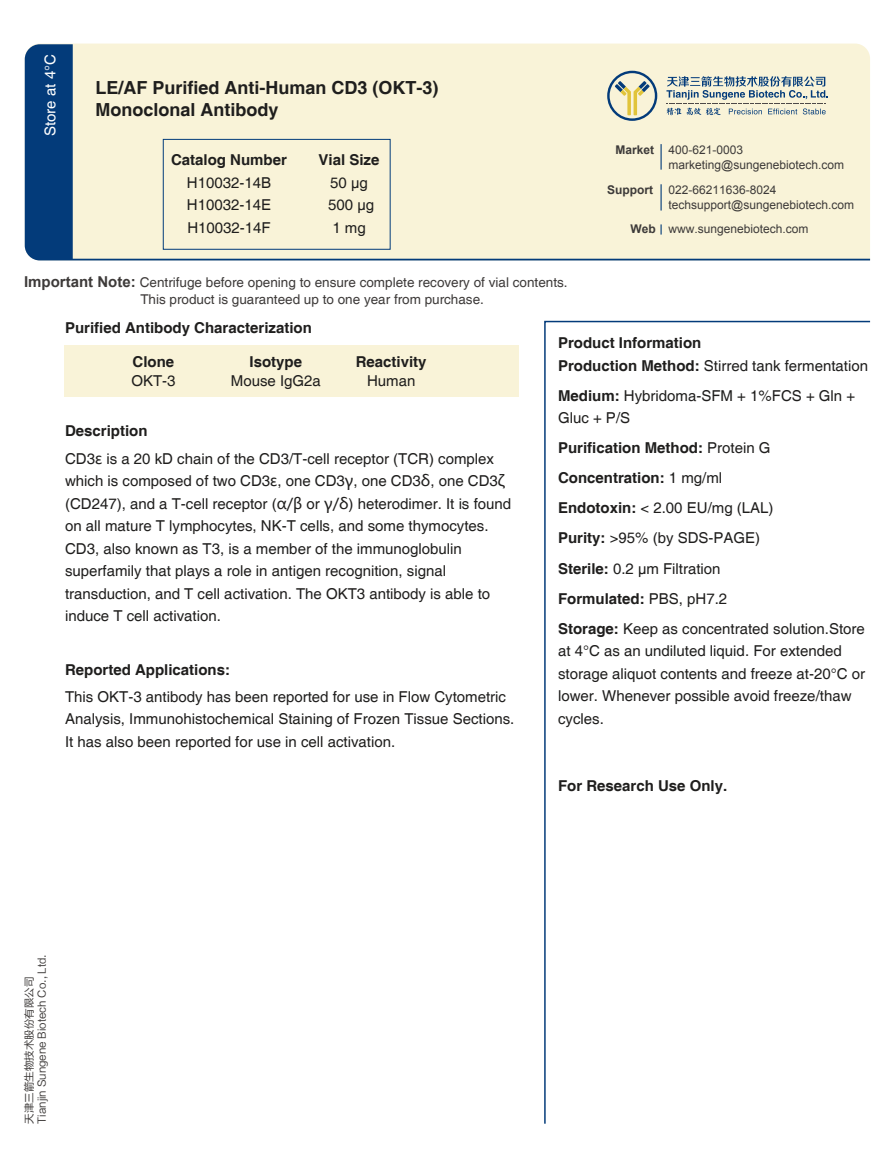
<style>
.page{position:relative;width:893px;height:1149px;background:#fff}
.page>*{position:absolute;margin:0;border:0;box-sizing:border-box;transform-origin:0 0}
.t1{font:700 18px/21.6px "Helvetica";color:#1f1e1d}
.t2{font:15px/22.5px "Helvetica";color:#1f1e1d}
.t3{font:700 15px/22.5px "Helvetica";color:#1f1e1d}
.t4{font:15px "Helvetica";color:#fff}
.t5{font:13.5px/16.2px "Helvetica";color:#3d3a39}
.t6{font:12px/14.9px "Arial";color:#3d3a39}
.t7{font:700 12px "Arial";color:#3d3a39}
.t8{font:10.5px/12.6px "FZLTHK GBK1 0";color:#3d3a39}
.s1{font-family:"Arial";font-weight:700;font-size:15px}
.s2{font-weight:700}
.s3{font-family:"Microsoft Ya Hei"}
.s4{font-weight:400}
</style>
<div class="page">
<div style="left:65px;top:344px;width:454px;height:52px;background:#f9f3d8"></div>
<svg style="left:544px;top:320px;width:327px;height:804px"></svg>
<svg style="left:25px;top:44px;width:845px;height:216px;fill:#f9f3d8"></svg>
<div style="left:163px;top:139px;width:228px;height:110px;border:1px solid #023b7a"></div>
<p class="t4" style="left:42px;top:136px;width:83px;rotate:-90deg">Store at 4°C</p>
<p class="t1" style="left:95px;top:78px;width:345px">LE/AF Purified Anti-Human CD3 (OKT-3)<br>Monoclonal Antibody</p>
<p class="t3" style="left:171px;top:149px;width:117px">Catalog Number</p>
<p class="t2" style="left:187px;top:172px;width:86px;text-align:justify">H10032-14B H10032-14E H10032-14F</p>
<p class="t3" style="left:319px;top:149px;width:62px">Vial Size</p>
<p class="t2" style="left:328px;top:172px;width:47px">50 μg<br>500 μg<br>1 mg</p>
<p class="t5" style="left:140px;top:275px;width:429px;text-indent:-116px"><span class="s1">Important Note:</span> Centrifuge before opening to ensure complete recovery of vial contents.<br>This product is guaranteed up to one year from purchase.</p>
<p class="t6" style="left:668px;top:142px;width:177px;text-indent:-53px"><span class="s2">Market</span> 400-621-0003 marketing@sungenebiotech.com</p>
<p class="t7" style="left:607px;top:182px;width:47px">Support</p>
<p class="t6" style="left:668px;top:182px;width:187px">022-66211636-8024 techsupport@sungenebiotech.com</p>
<p class="t6" style="left:630px;top:222px;width:180px"><span class="s2">Web</span> www.sungenebiotech.com</p>
<p class="t3" style="left:65px;top:317px;width:248px">Purified Antibody Characterization</p>
<p class="t3" style="left:133px;top:351px;width:43px">Clone</p>
<p class="t2" style="left:131px;top:370px;width:46px">OKT-3</p>
<p class="t3" style="left:65px;top:420px;width:84px">Description</p>
<p class="t3" style="left:250px;top:351px;width:54px">Isotype</p>
<p class="t2" style="left:231px;top:370px;width:92px">Mouse IgG2a</p>
<p class="t3" style="left:356px;top:351px;width:72px">Reactivity</p>
<p class="t2" style="left:367px;top:370px;width:50px">Human</p>
<p class="t2" style="left:65px;top:447px;width:448px">CD3<span class="s3">ε</span> is a 20 kD chain of the CD3/T-cell receptor (TCR) complex which is composed of two CD3<span class="s3">ε</span>, one CD3<span class="s3">γ</span>, one CD3<span class="s3">δ</span>, one CD3<span class="s3">ζ </span>(CD247), and a T-cell receptor (<span class="s3">α/β</span> or <span class="s3">γ/δ</span>) heterodimer. It is found on all mature T lymphocytes, NK-T cells, and some thymocytes.<br>CD3, also known as T3, is a member of the immunoglobulin superfamily that plays a role in antigen recognition, signal transduction, and T cell activation. The OKT3 antibody is able to induce T cell activation.</p>
<p class="t3" style="left:65px;top:659px;width:167px">Reported Applications:</p>
<p class="t2" style="left:65px;top:685px;width:451px">This OKT-3 antibody has been reported for use in Flow Cytometric<br>Analysis, Immunohistochemical Staining of Frozen Tissue Sections.<br>It has also been reported for use in cell activation.</p>
<p class="t3" style="left:558px;top:332px;width:312px">Product Information<br>Production Method: <span class="s4">Stirred tank fermentation</span></p>
<p class="t2" style="left:558px;top:385px;width:299px"><span class="s2">Medium:</span> Hybridoma-SFM + 1%FCS + Gln +<br>Gluc + P/S</p>
<p class="t2" style="left:558px;top:433px;width:308px;line-height:30px"><span class="s2">Purification Method:</span> Protein G<br><span class="s2">Concentration:</span> 1 mg/ml<br><span class="s2">Endotoxin:</span> &lt; 2.00 EU/mg (LAL)<br><span class="s2">Purity:</span> &gt;95% (by SDS-PAGE)<br><span class="s2">Sterile:</span> 0.2 μm Filtration<br><span class="s2">Formulated:</span> PBS, pH7.2<br><span class="s2">Storage:</span> Keep as concentrated solution.Store</p>
<p class="t2" style="left:558px;top:640px;width:308px">at 4°C as an undiluted liquid. For extended storage aliquot contents and freeze at-20°C or lower. Whenever possible avoid freeze/thaw cycles.</p>
<p class="t3" style="left:558px;top:775px;width:171px">For Research Use Only.</p>
<p class="t8" style="left:23px;top:1123px;width:171px;rotate:-90deg">天津三箭生物技术股份有限公司<br>Tianjin Sungene Biotech Co., Ltd.</p>
</div>
